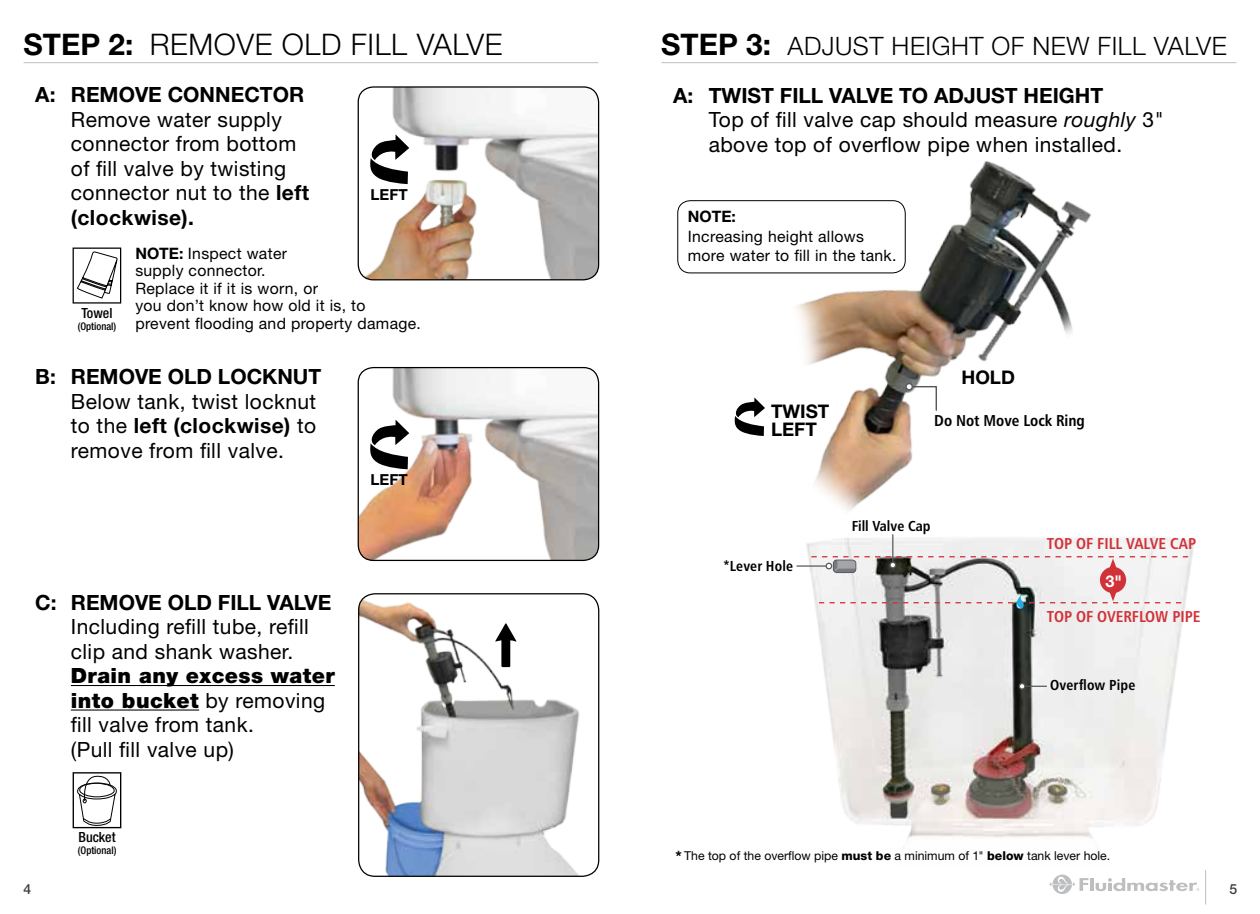
<style>
.page{position:relative;width:1260px;height:914px;background:#fff}
.page>*{position:absolute;margin:0;border:0;box-sizing:border-box;transform-origin:0 0}
.t1{font:300 29.75px "Helvetica Neue";letter-spacing:.02em;color:#000}
.t2{font:300 25.38px "Helvetica Neue";letter-spacing:.02em;color:#000}
.t3{font:21px/24.5px "Helvetica Neue";letter-spacing:.02em;color:#000}
.t4{font:700 21px "Helvetica Neue";color:#000}
.t5{font:700 18.72px/18px "Helvetica Neue";color:#000}
.t6{font:700 16.28px "Helvetica Neue";color:#fff}
.t7{font:15.75px/17.5px "Helvetica Neue";letter-spacing:.02em;color:#000}
.t8{font:15.75px "Humanist 777 BT Bold Condensed B";color:#d13239}
.t9{font:15.75px "Humanist 777 BT Bold Condensed B";color:#000}
.t10{font:700 15.75px "Helvetica Neue";color:#000}
.t11{font:700 15.22px "Helvetica Neue";color:#000}
.t12{font:14.53px "Humanist 777 BT Bold Condensed B";letter-spacing:.005em;color:#000}
.t13{font:500 condensed 14px "Helvetica Neue";color:#000}
.t14{font:500 14px "Helvetica Neue";color:#414042}
.t15{font:12.25px "Helvetica Neue";color:#000}
.t16{font:500 condensed 10.5px "Helvetica Neue";color:#000}
.s1{font-weight:700}
.s2{font-weight:900}
.s3{font-weight:700;font-size:29.75px}
.s4{font-style:italic}
.s5{font-weight:700;font-size:15.75px}
.s6{font-weight:800}
</style>
<div class="page">
<hr style="left:24px;top:62px;width:574px;height:1px;background:#bcbec0">
<hr style="left:1205px;top:870px;width:1px;height:34px;background:#bcbec0">
<hr style="left:1090px;top:878px;width:4px;height:12px;background:#bcbec0">
<svg style="left:1096px;top:885px;width:103px;height:6px"></svg>
<svg style="left:1050px;top:885px;width:33px;height:9px"></svg>
<hr style="left:662px;top:62px;width:574px;height:1px;background:#bcbec0">
<img style="left:359px;top:593px;width:240px;height:283px">
<div style="left:358px;top:593px;width:241px;height:283px;border:1px solid #000;border-radius:16px"></div>
<svg style="left:495px;top:623px;width:22px;height:44px"></svg>
<img style="left:358px;top:87px;width:241px;height:193px">
<div style="left:358px;top:86px;width:241px;height:194px;border:1px solid #000;border-radius:15px"></div>
<svg style="left:369px;top:134px;width:40px;height:50px"></svg>
<img style="left:358px;top:367px;width:241px;height:193px">
<div style="left:358px;top:367px;width:241px;height:194px;border:1px solid #000;border-radius:15px"></div>
<svg style="left:369px;top:419px;width:40px;height:50px"></svg>
<hr style="left:71px;top:685px;width:264px;height:1px;background:#000">
<hr style="left:71px;top:709px;width:128px;height:1px;background:#000">
<div style="left:73px;top:772px;width:48px;height:56px;border:1px solid #000"></div>
<svg style="left:76px;top:775px;width:41px;height:54px"></svg>
<div style="left:73px;top:247px;width:48px;height:56px;border:1px solid #000"></div>
<svg style="left:76px;top:251px;width:42px;height:51px"></svg>
<img style="left:681px;top:161px;width:410px;height:350px">
<svg style="left:734px;top:397px;width:31px;height:39px"></svg>
<svg style="left:911px;top:385px;width:27px;height:26px"></svg>
<div style="left:906px;top:383px;width:6px;height:7px;background:#fff;border-radius:50%"></div>
<div style="left:905px;top:383px;width:8px;height:7px;border:1px solid #58595b;border-radius:50%"></div>
<img style="left:796px;top:534px;width:410px;height:351px">
<div style="left:1100px;top:567px;width:26px;height:26px;background:#d13239;border-radius:50%"></div>
<hr style="left:892px;top:534px;width:1px;height:32px;background:#58595b">
<hr style="left:1023px;top:685px;width:24px;height:2px;background:#58595b">
<svg style="left:1019px;top:683px;width:6px;height:6px"></svg>
<svg style="left:819px;top:588px;width:362px;height:21px"></svg>
<hr style="left:797px;top:565px;width:31px;height:1px;background:#58595b">
<svg style="left:811px;top:556px;width:377px;height:16px"></svg>
<div style="left:826px;top:562px;width:6px;height:7px;border:1px solid #58595b;border-radius:50%"></div>
<h1 class="t1" style="left:24px;top:26px;width:480px"><span class="s1">STEP 2:</span> REMOVE OLD FILL VALVE</h1>
<p class="t4" style="left:35px;top:82px;width:270px">A: REMOVE CONNECTOR</p>
<p class="t3" style="left:71px;top:107px;width:240px">Remove water supply connector from bottom of fill valve by twisting connector nut to the <span class="s1">left (clockwise).</span></p>
<p class="t11" style="left:370px;top:185px;width:39px">LEFT</p>
<p class="t13" style="left:82px;top:304px;width:33px">Towel</p>
<p class="t16" style="left:78px;top:320px;width:40px">(Optional)</p>
<p class="t7" style="left:135px;top:244px;width:287px"><span class="s1">NOTE:</span> Inspect water<br>supply connector.<br>Replace it if it is worn, or<br>you don’t know how old it is, to prevent flooding and property damage.</p>
<p class="t4" style="left:35px;top:363px;width:288px">B: REMOVE OLD LOCKNUT</p>
<p class="t3" style="left:71px;top:388px;width:247px;text-align:justify">Below tank, twist locknut to the <span class="s1">left (clockwise)</span> to remove from fill valve.</p>
<p class="t11" style="left:370px;top:470px;width:39px">LEFT</p>
<p class="t4" style="left:35px;top:589px;width:297px">C: REMOVE OLD FILL VALVE</p>
<p class="t3" style="left:71px;top:614px;width:240px">Including refill tube, refill clip and shank washer.</p>
<p class="t3" style="left:71px;top:663px;width:265px"><span class="s2">Drain any excess water into bucket</span> by removing fill valve from tank.<br>(Pull fill valve up)</p>
<p class="t14" style="left:24px;top:880px;width:9px">4</p>
<p class="t13" style="left:79px;top:828px;width:39px">Bucket</p>
<p class="t16" style="left:78px;top:844px;width:40px">(Optional)</p>
<p class="t2" style="left:661px;top:30px;width:567px"><span class="s3">STEP 3:</span> ADJUST HEIGHT OF NEW FILL VALVE</p>
<p class="t3" style="left:709px;top:83px;width:456px;text-indent:-36px"><span class="s1">A: TWIST FILL VALVE TO ADJUST HEIGHT<br></span>Top of fill valve cap should measure <span class="s4">roughly</span> 3" above top of overflow pipe when installed.</p>
<p class="t10" style="left:688px;top:207px;width:50px">NOTE:</p>
<p class="t7" style="left:688px;top:226px;width:210px;line-height:19.2px">Increasing height allows more water to fill in the tank.</p>
<p class="t5" style="left:961px;top:368px;width:55px">HOLD</p>
<p class="t5" style="left:771px;top:402px;width:60px">TWIST<br>LEFT</p>
<p class="t9" style="left:934px;top:411px;width:152px">Do Not Move Lock Ring</p>
<p class="t12" style="left:724px;top:556px;width:71px">*Lever Hole</p>
<p class="t12" style="left:852px;top:516px;width:80px">Fill Valve Cap</p>
<p class="t8" style="left:1047px;top:534px;width:151px">TOP OF FILL VALVE CAP</p>
<p class="t6" style="left:1105px;top:570px;width:18px">3"</p>
<p class="t8" style="left:1047px;top:607px;width:155px">TOP OF OVERFLOW PIPE</p>
<p class="t12" style="left:1050px;top:676px;width:87px">Overflow Pipe</p>
<p class="t15" style="left:676px;top:848px;width:436px"><span class="s5">*</span> The top of the overflow pipe <span class="s6">must be</span> a minimum of 1" <span class="s6">below</span> tank lever hole.</p>
<p class="t14" style="left:1229px;top:880px;width:9px">5</p>
</div>
